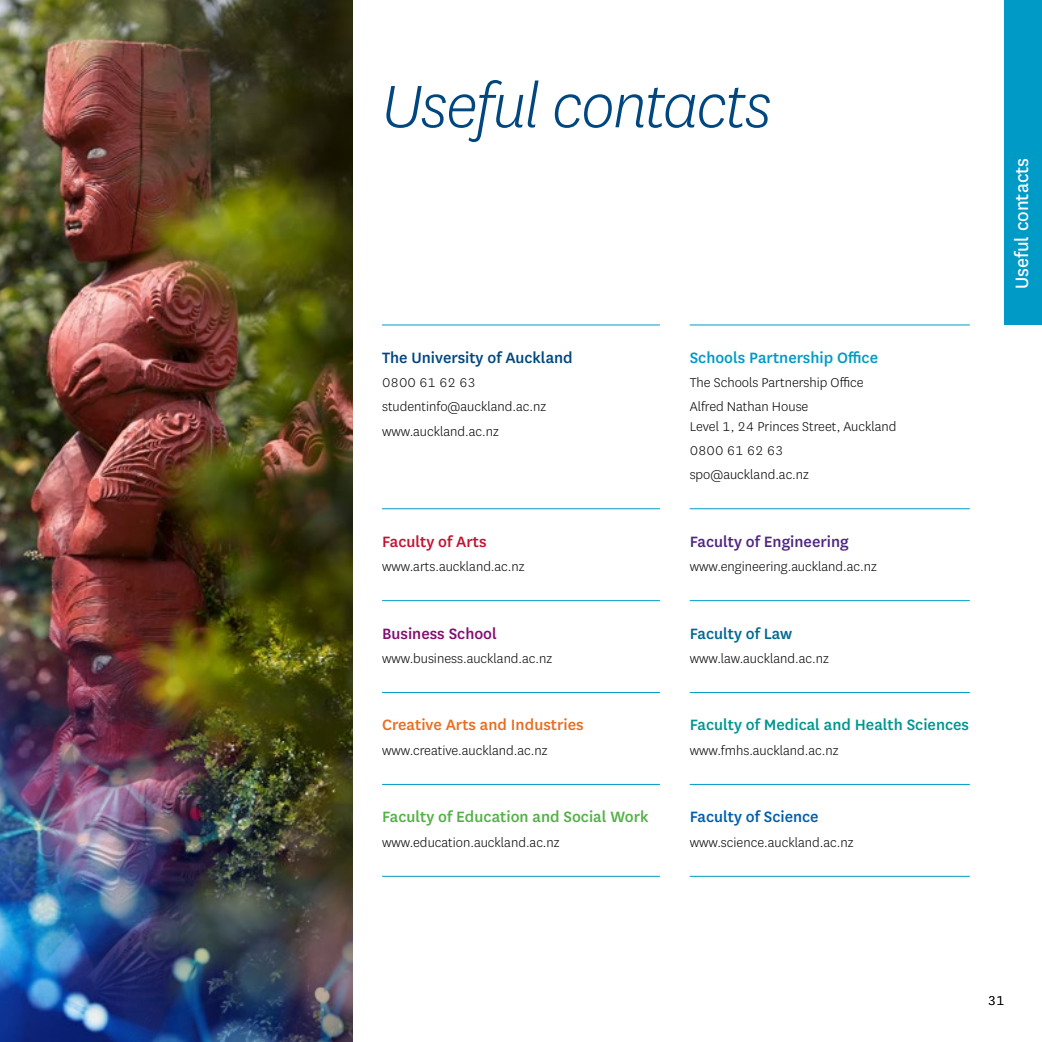
<style>
.page{position:relative;width:1042px;height:1042px;background:#fff}
.page>*{position:absolute;margin:0;border:0;box-sizing:border-box;transform-origin:0 0}
.t1{font:italic 300 70px "National";letter-spacing:-.03em;color:#00467f}
.t2{font:21px "National";color:#fff}
.t3{font:500 17.5px "National";color:#00958f}
.t4{font:500 17.5px "National";color:#53b046}
.t5{font:500 17.5px "National";color:#e86d1f}
.t6{font:500 17.5px "National";color:#009ac7}
.t7{font:500 17.5px "National";color:#00467f}
.t8{font:500 17.5px "National";color:#4f2683}
.t9{font:500 17.5px "National";color:#005daa}
.t10{font:500 17.5px "National";color:#850c70}
.t11{font:500 17.5px "National";color:#c41230}
.t12{font:500 17.5px "National";color:#006892}
.t13{font:300 14.88px/24.2px "National";color:#000}
</style>
<div class="page">
<img style="left:0;top:0;width:352px;height:1042px">
<hr style="left:382px;top:325px;width:278px;height:1px;background:#009ac7">
<hr style="left:690px;top:325px;width:280px;height:1px;background:#009ac7">
<hr style="left:382px;top:508px;width:278px;height:1px;background:#009ac7">
<hr style="left:690px;top:508px;width:280px;height:1px;background:#009ac7">
<hr style="left:382px;top:600px;width:278px;height:1px;background:#009ac7">
<hr style="left:690px;top:600px;width:280px;height:1px;background:#009ac7">
<hr style="left:382px;top:692px;width:278px;height:1px;background:#009ac7">
<hr style="left:690px;top:692px;width:280px;height:1px;background:#009ac7">
<hr style="left:382px;top:784px;width:278px;height:1px;background:#009ac7">
<hr style="left:690px;top:784px;width:280px;height:1px;background:#009ac7">
<hr style="left:382px;top:876px;width:278px;height:1px;background:#009ac7">
<hr style="left:690px;top:876px;width:280px;height:1px;background:#009ac7">
<div style="left:1005px;top:0;width:37px;height:325px;background:#009ac7"></div>
<h1 class="t1" style="left:382px;top:63px;width:391px">Useful contacts</h1>
<p class="t7" style="left:382px;top:346px;width:192px">The University of Auckland</p>
<p class="t13" style="left:382px;top:370px;width:166px">0800 61 62 63 studentinfo@auckland.ac.nz www.auckland.ac.nz</p>
<p class="t6" style="left:690px;top:346px;width:190px">Schools Partnership Office</p>
<p class="t13" style="left:690px;top:370px;width:175px">The Schools Partnership Office<br>Alfred Nathan House</p>
<p class="t13" style="left:690px;top:413px;width:208px">Level 1, 24 Princes Street, Auckland<br>0800 61 62 63 spo@auckland.ac.nz</p>
<p class="t11" style="left:382px;top:529px;width:106px">Faculty of Arts</p>
<p class="t13" style="left:382px;top:554px;width:144px">www.arts.auckland.ac.nz</p>
<p class="t8" style="left:690px;top:529px;width:161px">Faculty of Engineering</p>
<p class="t13" style="left:690px;top:554px;width:189px">www.engineering.auckland.ac.nz</p>
<p class="t10" style="left:382px;top:621px;width:116px">Business School</p>
<p class="t13" style="left:382px;top:646px;width:172px">www.business.auckland.ac.nz</p>
<p class="t12" style="left:690px;top:621px;width:104px">Faculty of Law</p>
<p class="t13" style="left:690px;top:646px;width:141px">www.law.auckland.ac.nz</p>
<p class="t5" style="left:382px;top:713px;width:203px">Creative Arts and Industries</p>
<p class="t13" style="left:382px;top:737px;width:167px">www.creative.auckland.ac.nz</p>
<p class="t3" style="left:690px;top:713px;width:281px">Faculty of Medical and Health Sciences</p>
<p class="t13" style="left:690px;top:737px;width:150px">www.fmhs.auckland.ac.nz</p>
<p class="t4" style="left:382px;top:805px;width:268px">Faculty of Education and Social Work</p>
<p class="t13" style="left:382px;top:829px;width:179px">www.education.auckland.ac.nz</p>
<p class="t9" style="left:690px;top:805px;width:130px">Faculty of Science</p>
<p class="t13" style="left:690px;top:829px;width:165px">www.science.auckland.ac.nz</p>
<h2 class="t2" style="left:1008px;top:289px;width:133px;rotate:-90deg">Useful contacts</h2>
<p class="t13" style="left:988px;top:987px;width:18px">31</p>
</div>
